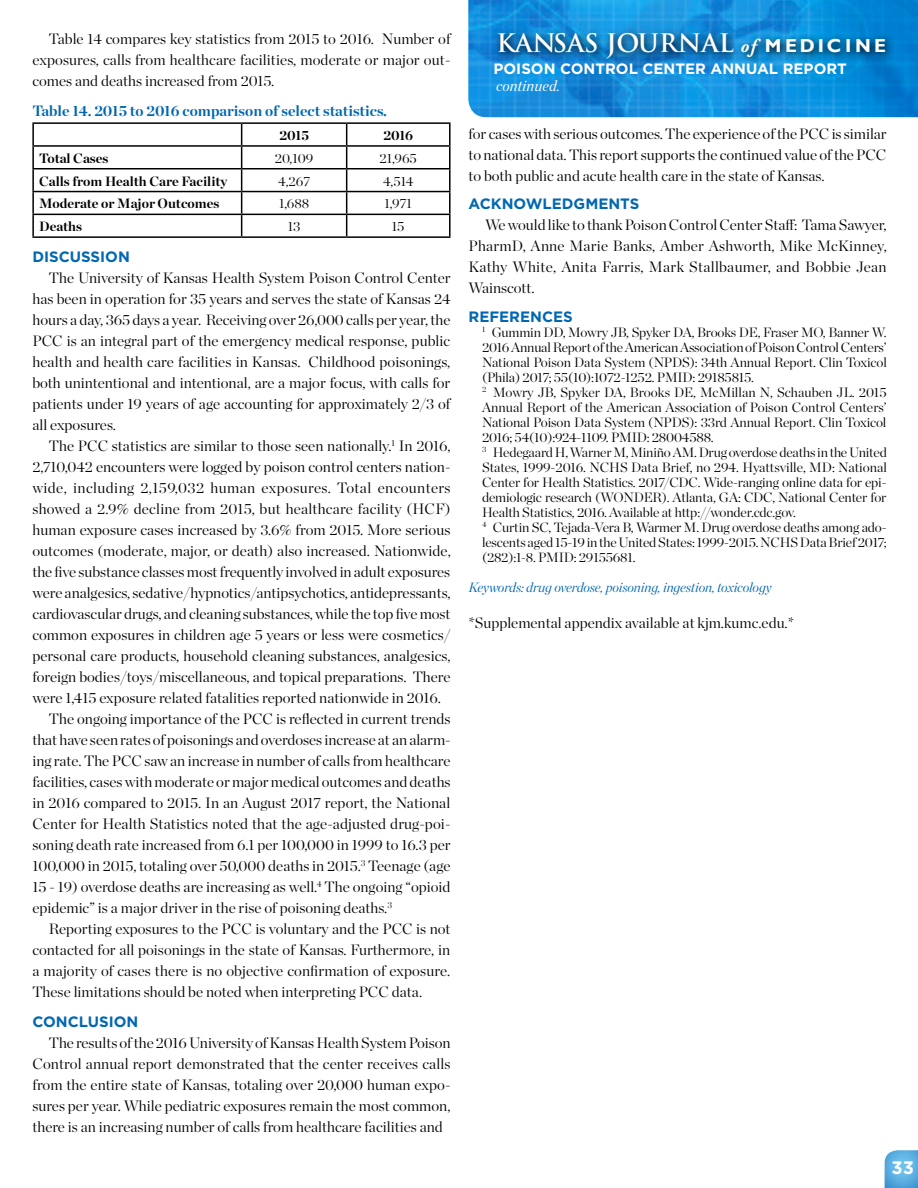
<style>
.page{position:relative;width:918px;height:1188px;background:#fff}
.page>*{position:absolute;margin:0;border:0;box-sizing:border-box;transform-origin:0 0}
.t1{font:700 24.9px "Trajan Pro";color:#fff}
.t2{font:700 18px "Gotham";color:#fff}
.t3{font:300 15px/21px "Chronicle Display";color:#000;text-align:justify}
.t4{font:700 15px "Chronicle Display";color:#0067b1}
.t5{font:700 15px "Gotham";color:#0067b1}
.t6{font:700 15px "Gotham";color:#fff}
.t7{font:italic 15px "Chronicle Display";color:#fff}
.Article_Heading{font:300 13.5px/15px "Chronicle Display";letter-spacing:-.01em;color:#000;text-align:justify}
.Article_Heading-2{font:700 13.5px "Chronicle Display";color:#000}
.t8{font:italic 300 13.5px "Chronicle Display";letter-spacing:-.01em;color:#0067b1}
.s1{font-family:"Adobe Garamond Pro";font-style:italic;font-size:18.75px}
.s2{font-family:"Gill Sans";font-size:18.75px}
.s3{color:#fff}
</style>
<div class="page">
<img style="left:468px;top:0;width:450px;height:117px">
<svg style="left:494px;top:27px;width:402px;height:41px;background:#107abd"></svg>
<hr style="left:32px;top:122px;width:210px;height:2px;background:#000">
<hr style="left:32px;top:124px;width:2px;height:21px;background:#000">
<hr style="left:242px;top:122px;width:105px;height:2px;background:#000">
<hr style="left:347px;top:122px;width:104px;height:2px;background:#000">
<hr style="left:449px;top:124px;width:2px;height:21px;background:#000">
<hr style="left:32px;top:145px;width:210px;height:2px;background:#000">
<hr style="left:32px;top:147px;width:2px;height:21px;background:#000">
<hr style="left:242px;top:145px;width:105px;height:2px;background:#000">
<hr style="left:347px;top:145px;width:104px;height:2px;background:#000">
<hr style="left:449px;top:147px;width:2px;height:21px;background:#000">
<hr style="left:32px;top:168px;width:210px;height:1px;background:#000">
<hr style="left:32px;top:169px;width:2px;height:22px;background:#000">
<hr style="left:242px;top:168px;width:105px;height:1px;background:#000">
<hr style="left:347px;top:168px;width:104px;height:1px;background:#000">
<hr style="left:449px;top:169px;width:2px;height:22px;background:#000">
<hr style="left:32px;top:191px;width:210px;height:1px;background:#000">
<hr style="left:32px;top:192px;width:2px;height:22px;background:#000">
<hr style="left:242px;top:191px;width:105px;height:1px;background:#000">
<hr style="left:347px;top:191px;width:104px;height:1px;background:#000">
<hr style="left:449px;top:192px;width:2px;height:22px;background:#000">
<hr style="left:32px;top:214px;width:210px;height:1px;background:#000">
<hr style="left:32px;top:215px;width:2px;height:21px;background:#000">
<hr style="left:242px;top:214px;width:105px;height:1px;background:#000">
<svg style="left:241px;top:124px;width:1px;height:112px"></svg>
<hr style="left:347px;top:214px;width:104px;height:1px;background:#000">
<svg style="left:346px;top:124px;width:1px;height:112px"></svg>
<hr style="left:449px;top:215px;width:2px;height:21px;background:#000">
<hr style="left:32px;top:236px;width:210px;height:2px;background:#000">
<hr style="left:242px;top:236px;width:105px;height:2px;background:#000">
<hr style="left:347px;top:236px;width:104px;height:2px;background:#000">
<svg style="left:884px;top:1150px;width:34px;height:38px"></svg>
<p class="t3" style="left:32px;top:28px;width:420px;text-indent:17px">Table 14 compares key statistics from 2015 to 2016. Number of exposures, calls from healthcare facilities, moderate or major out&shy;comes and deaths increased from 2015.</p>
<p class="t4" style="left:32px;top:99px;width:356px">Table 14. 2015 to 2016 comparison of select statistics.</p>
<h2 class="Article_Heading-2" style="left:279px;top:124px;width:31px">2015</h2>
<h2 class="Article_Heading-2" style="left:383px;top:124px;width:31px">2016</h2>
<h2 class="Article_Heading-2" style="left:39px;top:147px;width:71px">Total Cases</h2>
<h2 class="Article_Heading" style="left:275px;top:150px;width:40px">20,109</h2>
<h2 class="Article_Heading" style="left:380px;top:150px;width:39px">21,965</h2>
<h2 class="Article_Heading-2" style="left:39px;top:170px;width:190px">Calls from Health Care Facility</h2>
<h2 class="Article_Heading" style="left:278px;top:172px;width:33px">4,267</h2>
<h2 class="Article_Heading" style="left:383px;top:172px;width:32px">4,514</h2>
<h2 class="Article_Heading-2" style="left:39px;top:193px;width:182px">Moderate or Major Outcomes</h2>
<h2 class="Article_Heading" style="left:279px;top:195px;width:32px">1,688</h2>
<h2 class="Article_Heading" style="left:384px;top:195px;width:29px">1,971</h2>
<h2 class="Article_Heading-2" style="left:39px;top:216px;width:44px">Deaths</h2>
<h2 class="Article_Heading" style="left:288px;top:218px;width:14px">13</h2>
<h2 class="Article_Heading" style="left:392px;top:218px;width:14px">15</h2>
<p class="t5" style="left:32px;top:247px;width:99px">DISCUSSION</p>
<p class="t3" style="left:32px;top:266px;width:420px;text-indent:17px">The University of Kansas Health System Poison Control Center has been in operation for 35 years and serves the state of Kansas 24 hours a day, 365 days a year. Receiving over 26,000 calls per year, the PCC is an integral part of the emergency medical response, public health and health care facilities in Kansas. Childhood poisonings, both unintentional and intentional, are a major focus, with calls for patients under 19 years of age accounting for approximately 2/3 of all exposures.</p>
<p class="t3" style="left:32px;top:434px;width:420px;text-indent:17px">The PCC statistics are similar to those seen nationally.<sup>1</sup> In 2016, 2,710,042 encounters were logged by poison control centers nation&shy;wide, including 2,159,032 human exposures. Total encounters showed a 2.9% decline from 2015, but healthcare facility (HCF) human exposure cases increased by 3.6% from 2015. More serious outcomes (moderate, major, or death) also increased. Nationwide, the five substance classes most frequently involved in adult exposures were analgesics, sedative/hypnotics/antipsychotics, antidepressants, cardiovascular drugs, and cleaning substances, while the top five most common exposures in children age 5 years or less were cosmetics/ personal care products, household cleaning substances, analgesics, foreign bodies/toys/miscellaneous, and topical preparations. There were 1,415 exposure related fatalities reported nationwide in 2016.</p>
<p class="t3" style="left:32px;top:707px;width:420px;text-indent:17px">The ongoing importance of the PCC is reflected in current trends that have seen rates of poisonings and overdoses increase at an alarm&shy;ing rate. The PCC saw an increase in number of calls from healthcare facilities, cases with moderate or major medical outcomes and deaths in 2016 compared to 2015. In an August 2017 report, the National Center for Health Statistics noted that the age-adjusted drug-poi&shy;soning death rate increased from 6.1 per 100,000 in 1999 to 16.3 per 100,000 in 2015, totaling over 50,000 deaths in 2015.<sup>3</sup> Teenage (age 15 - 19) overdose deaths are increasing as well.<sup>4</sup> The ongoing “opioid epidemic” is a major driver in the rise of poisoning deaths.<sup>3</sup></p>
<p class="t3" style="left:32px;top:917px;width:420px;text-indent:17px">Reporting exposures to the PCC is voluntary and the PCC is not contacted for all poisonings in the state of Kansas. Furthermore, in a majority of cases there is no objective confirmation of exposure.<br>These limitations should be noted when interpreting PCC data.</p>
<p class="t5" style="left:32px;top:1012px;width:108px">CONCLUSION</p>
<p class="t3" style="left:32px;top:1031px;width:420px;text-indent:17px">The results of the 2016 University of Kansas Health System Poison Control annual report demonstrated that the center receives calls from the entire state of Kansas, totaling over 20,000 human expo&shy;sures per year. While pediatric exposures remain the most common, there is an increasing number of calls from healthcare facilities and</p>
<p class="t1" style="left:496px;top:28px;width:391px">KANSAS JOURNAL <span class="s1">of</span> <span class="s2">M EDIC I N E</span></p>
<p class="t6" style="left:494px;top:59px;width:355px">POISON CONTROL CENTER ANNUAL REPORT</p>
<p class="t7" style="left:496px;top:74px;width:65px">continued.</p>
<p class="t3" style="left:469px;top:122px;width:420px">for cases with serious outcomes. The experience of the PCC is similar to national data. This report supports the continued value of the PCC to both public and acute health care in the state of Kansas.</p>
<p class="t5" style="left:469px;top:194px;width:172px">ACKNOWLEDGMENTS</p>
<p class="t3" style="left:469px;top:214px;width:420px;text-indent:17px">We would like to thank Poison Control Center Staff: Tama Sawyer, PharmD, Anne Marie Banks, Amber Ashworth, Mike McKinney, Kathy White, Anita Farris, Mark Stallbaumer, and Bobbie Jean Wainscott.</p>
<p class="t5" style="left:469px;top:307px;width:106px">REFERENCES</p>
<p class="Article_Heading" style="left:482px;top:324px;width:406px"><sup>1</sup><span class="s3">x</span>Gummin DD, Mowry JB, Spyker DA, Brooks DE, Fraser MO, Banner W.<br>2016 Annual Report of the American Association of Poison Control Centers’ National Poison Data System (NPDS): 34th Annual Report. Clin Toxicol (Phila) 2017; 55(10):1072-1252. PMID: 29185815.</p>
<p class="Article_Heading" style="left:482px;top:384px;width:406px"><sup>2</sup><span class="s3">x</span>Mowry JB, Spyker DA, Brooks DE, McMillan N, Schauben JL. 2015<br>Annual Report of the American Association of Poison Control Centers’ National Poison Data System (NPDS): 33rd Annual Report. Clin Toxicol 2016; 54(10):924-1109. PMID: 28004588.</p>
<p class="Article_Heading" style="left:482px;top:444px;width:406px"><sup>3</sup><span class="s3">x</span>Hedegaard H, Warner M, Miniño AM. Drug overdose deaths in the United States, 1999-2016. NCHS Data Brief, no 294. Hyattsville, MD: National Center for Health Statistics. 2017/CDC. Wide-ranging online data for epi&shy;demiologic research (WONDER). Atlanta, GA: CDC, National Center for Health Statistics, 2016. Available at http://wonder.cdc.gov.</p>
<p class="Article_Heading" style="left:482px;top:519px;width:406px"><sup>4</sup><span class="s3">x</span>Curtin SC, Tejada-Vera B, Warmer M. Drug overdose deaths among ado&shy;lescents aged 15-19 in the United States: 1999-2015. NCHS Data Brief 2017; (282):1-8. PMID: 29155681.</p>
<p class="t8" style="left:469px;top:577px;width:305px">Keywords: drug overdose, poisoning, ingestion, toxicology</p>
<p class="t3" style="left:469px;top:611px;width:327px">*Supplemental appendix available at kjm.kumc.edu.*</p>
<p class="t2" style="left:892px;top:1156px;width:24px">33</p>
</div>
